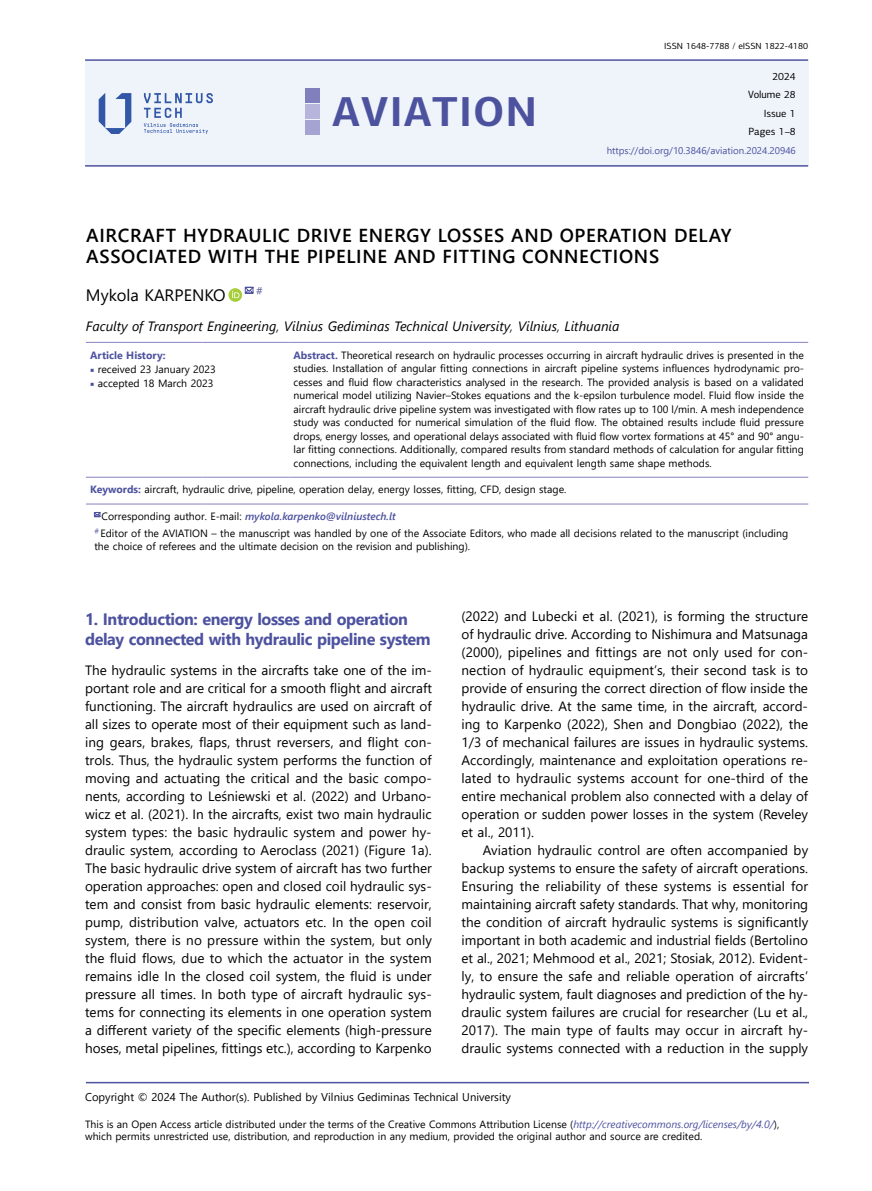
<style>
.page{position:relative;width:872px;height:1191px;background:#fff}
.page>*{position:absolute;margin:0;border:0;box-sizing:border-box;transform-origin:0 0}
.t1{font:700 42px "PF Centro Sans Pro";letter-spacing:.03em;color:#4d529f}
.t2{font:600 18.75px/21px "Segoe UI";letter-spacing:.035em;color:#000}
.t3{font:700 16.5px/19.6px "Segoe UI";letter-spacing:-.025em;color:#4d529f}
.t4{font:16.5px "Segoe UI";color:#000}
.t5{font:13.5px/18px "Segoe UI";color:#000;text-align:justify}
.t6{font:italic 13.5px "Segoe UI";color:#000}
.t7{font:11.25px "Segoe UI";color:#000}
.t8{font:11.25px "Segoe UI";color:#4d529f}
.t9{font:10.5px/13.5px "Segoe UI";color:#000}
.t10{font:10.5px/18.1px "PF Centro Sans Pro";color:#000;text-align:right}
.t11{font:700 10.5px "Segoe UI";color:#4d529f}
.t12{font:9.75px "Segoe UI";color:#4d529f}
.t13{font:9px "PF Centro Sans Pro";color:#000}
.s1{font-weight:300}
.s2{font-weight:700;color:#4d529f}
.s3{font-family:"Minion Pro";color:#4d529f}
.s4{font-weight:600;font-style:italic;color:#4d529f}
.s5{font-style:italic;color:#4d529f}
</style>
<div class="page">
<hr style="left:86px;top:1081px;width:723px;height:2px;background:#4d529f">
<div style="left:85px;top:61px;width:723px;height:104px;background:#eff4fb"></div>
<hr style="left:85px;top:59px;width:723px;height:2px;background:#4d529f">
<hr style="left:85px;top:165px;width:723px;height:2px;background:#4d529f">
<svg style="left:99px;top:93px;width:32px;height:41px"></svg>
<svg style="left:144px;top:93px;width:69px;height:41px"></svg>
<div style="left:306px;top:89px;width:14px;height:14px;background:#8180bd"></div>
<div style="left:306px;top:120px;width:14px;height:14px;background:#a5a3d1"></div>
<div style="left:306px;top:104px;width:14px;height:15px;background:#b7b5db"></div>
<svg style="left:228px;top:288px;width:14px;height:14px"></svg>
<svg style="left:232px;top:286px;width:22px;height:12px"></svg>
<hr style="left:86px;top:342px;width:116px;height:1px;background:#9391c7">
<hr style="left:202px;top:342px;width:87px;height:1px;background:#9391c7">
<hr style="left:289px;top:342px;width:519px;height:1px;background:#9391c7">
<hr style="left:86px;top:477px;width:116px;height:1px;background:#9391c7">
<hr style="left:202px;top:477px;width:87px;height:1px;background:#9391c7">
<hr style="left:289px;top:477px;width:519px;height:1px;background:#9391c7">
<hr style="left:86px;top:503px;width:116px;height:1px;background:#9391c7">
<hr style="left:202px;top:503px;width:87px;height:1px;background:#9391c7">
<hr style="left:289px;top:503px;width:519px;height:1px;background:#9391c7">
<svg style="left:93px;top:512px;width:8px;height:5px"></svg>
<h1 class="t1" style="left:332px;top:85px;width:206px">AVIATION</h1>
<p class="t13" style="left:664px;top:41px;width:145px">ISSN 1648-7788 / eISSN 1822-4180</p>
<p class="t10" style="left:748px;top:68px;width:49px">2024<br>Volume 28<br>Issue 1<br>Pages 1–8</p>
<p class="t12" style="left:606px;top:142px;width:191px">https://doi.org/10.3846/aviation.2024.20946</p>
<h2 class="t2" style="left:86px;top:223px;width:646px">AIRCRAFT HYDRAULIC DRIVE ENERGY LOSSES AND OPERATION DELAY<br>ASSOCIATED WITH THE PIPELINE AND FITTING CONNECTIONS</h2>
<p class="t4" style="left:86px;top:280px;width:141px">Mykola KARPENKO</p>
<p class="t8" style="left:256px;top:280px;width:8px">#</p>
<p class="t6" style="left:86px;top:314px;width:535px">Faculty of Transport Engineering<span class="s1">,</span> Vilnius Gediminas Technical University<span class="s1">,</span> Vilnius<span class="s1">,</span> Lithuania</p>
<p class="t11" style="left:90px;top:345px;width:77px">Article History:</p>
<p class="t9" style="left:293px;top:347px;width:512px;text-align:justify"><span class="s2">Abstract.</span> Theoretical research on hydraulic processes occurring in aircraft hydraulic drives is presented in the studies. Installation of angular fitting connections in aircraft pipeline systems influences hydrodynamic pro&shy;cesses and fluid flow characteristics analysed in the research. The provided analysis is based on a validated numerical model utilizing Navier–Stokes equations and the k-epsilon turbulence model. Fluid flow inside the aircraft hydraulic drive pipeline system was investigated with flow rates up to 100 l/min. A mesh independence study was conducted for numerical simulation of the fluid flow. The obtained results include fluid pressure drops, energy losses, and operational delays associated with fluid flow vortex formations at 45° and 90° angu&shy;lar fitting connections. Additionally, compared results from standard methods of calculation for angular fitting connections, including the equivalent length and equivalent length same shape methods.</p>
<p class="t9" style="left:90px;top:362px;width:127px"><span class="s3">■</span> received 23 January 2023</p>
<p class="t9" style="left:90px;top:375px;width:125px"><span class="s3">■</span> accepted 18 March 2023</p>
<p class="t9" style="left:90px;top:482px;width:478px"><span class="s2">Keywords:</span> aircraft, hydraulic drive, pipeline, operation delay, energy losses, fitting, CFD, design stage.</p>
<p class="t9" style="left:94px;top:507px;width:695px;line-height:16.8px;text-indent:7px">Corresponding author. E-mail: <span class="s4">mykola.karpenko@vilniustech.lt<br></span><sup>#</sup> Editor of the AVIATION – the manuscript was handled by one of the Associate Editors, who made all decisions related to the manuscript (including</p>
<p class="t9" style="left:94px;top:538px;width:377px">the choice of referees and the ultimate decision on the revision and publishing).</p>
<p class="t3" style="left:85px;top:608px;width:347px">1. Introduction: energy losses and operation delay connected with hydraulic pipeline system</p>
<p class="t5" style="left:85px;top:660px;width:348px">The hydraulic systems in the aircrafts take one of the im&shy;portant role and are critical for a smooth flight and aircraft functioning. The aircraft hydraulics are used on aircraft of all sizes to operate most of their equipment such as land&shy;ing gears, brakes, flaps, thrust reversers, and flight con&shy;trols. Thus, the hydraulic system performs the function of moving and actuating the critical and the basic compo&shy;nents, according to Leśniewski et al. (2022) and Urbano&shy;wicz et al. (2021). In the aircrafts, exist two main hydraulic system types: the basic hydraulic system and power hy&shy;draulic system, according to Aeroclass (2021) (Figure 1a).<br>The basic hydraulic drive system of aircraft has two further operation approaches: open and closed coil hydraulic sys&shy;tem and consist from basic hydraulic elements: reservoir, pump, distribution valve, actuators etc. In the open coil system, there is no pressure within the system, but only the fluid flows, due to which the actuator in the system remains idle In the closed coil system, the fluid is under pressure all times. In both type of aircraft hydraulic sys&shy;tems for connecting its elements in one operation system a different variety of the specific elements (high-pressure hoses, metal pipelines, fittings etc.), according to Karpenko</p>
<p class="t5" style="left:461px;top:606px;width:348px">(2022) and Lubecki et al. (2021), is forming the structure of hydraulic drive. According to Nishimura and Matsunaga (2000), pipelines and fittings are not only used for con&shy;nection of hydraulic equipment’s, their second task is to provide of ensuring the correct direction of flow inside the hydraulic drive. At the same time, in the aircraft, accord&shy;ing to Karpenko (2022), Shen and Dongbiao (2022), the 1/3 of mechanical failures are issues in hydraulic systems.<br>Accordingly, maintenance and exploitation operations re&shy;lated to hydraulic systems account for one-third of the entire mechanical problem also connected with a delay of operation or sudden power losses in the system (Reveley et al., 2011).</p>
<p class="t5" style="left:461px;top:840px;width:348px;text-indent:21px">Aviation hydraulic control are often accompanied by backup systems to ensure the safety of aircraft operations.<br>Ensuring the reliability of these systems is essential for maintaining aircraft safety standards. That why, monitoring the condition of aircraft hydraulic systems is significantly important in both academic and industrial fields (Bertolino et al., 2021; Mehmood et al., 2021; Stosiak, 2012). Evident&shy;ly, to ensure the safe and reliable operation of aircrafts’ hydraulic system, fault diagnoses and prediction of the hy&shy;draulic system failures are crucial for researcher (Lu et al., 2017). The main type of faults may occur in aircraft hy&shy;draulic systems connected with a reduction in the supply</p>
<p class="t7" style="left:85px;top:1086px;width:427px">Copyright © 2024 The Author(s). Published by Vilnius Gediminas Technical University</p>
<p class="t9" style="left:85px;top:1117px;width:695px;line-height:12px">This is an Open Access article distributed under the terms of the Creative Commons Attribution License (<span class="s5">http://creativecommons.org/licenses/by/4.0/</span>), which permits unrestricted use, distribution, and reproduction in any medium, provided the original author and source are credited.</p>
</div>
